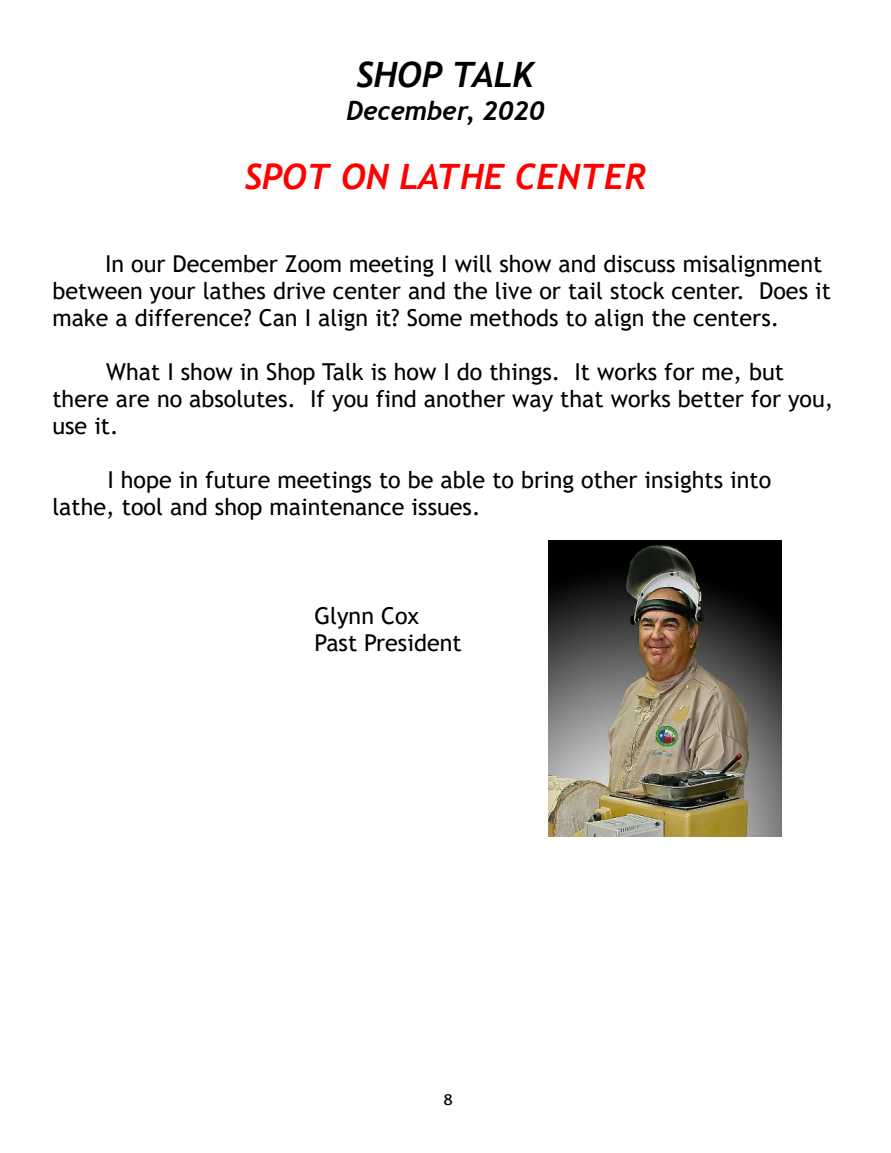
<style>
.page{position:relative;width:891px;height:1153px;background:#fff}
.page>*{position:absolute;margin:0;border:0;box-sizing:border-box;transform-origin:0 0}
.t1{font:italic 700 34.95px "Trebuchet";color:#f00}
.t2{font:italic 700 34.95px "Trebuchet";color:#000}
.t3{font:italic 700 26.25px "Trebuchet";color:#000}
.t4{font:23.25px/27px "Trebuchet MS";color:#000}
.t5{font:14.85px "Trebuchet MS";color:#000;scale:1.21 1}
</style>
<div class="page">
<img style="left:548px;top:540px;width:233px;height:296px">
<h1 class="t2" style="left:356px;top:62px;width:180px">SHOP TALK</h1>
<p class="t3" style="left:346px;top:100px;width:199px">December, 2020</p>
<h1 class="t1" style="left:244px;top:163px;width:403px">SPOT ON LATHE CENTER</h1>
<p class="t4" style="left:52px;top:252px;width:780px;text-indent:53px">In our December Zoom meeting I will show and discuss misalignment between your lathes drive center and the live or tail stock center. Does it make a difference? Can I align it? Some methods to align the centers.</p>
<p class="t4" style="left:52px;top:360px;width:782px;text-indent:54px">What I show in Shop Talk is how I do things. It works for me, but there are no absolutes. If you find another way that works better for you, use it.</p>
<p class="t4" style="left:52px;top:469px;width:720px;text-indent:55px">I hope in future meetings to be able to bring other insights into lathe, tool and shop maintenance issues.</p>
<p class="t4" style="left:314px;top:604px;width:149px">Glynn Cox<br>Past President</p>
<p class="t5" style="left:443px;top:1093px;width:9px">8</p>
</div>
